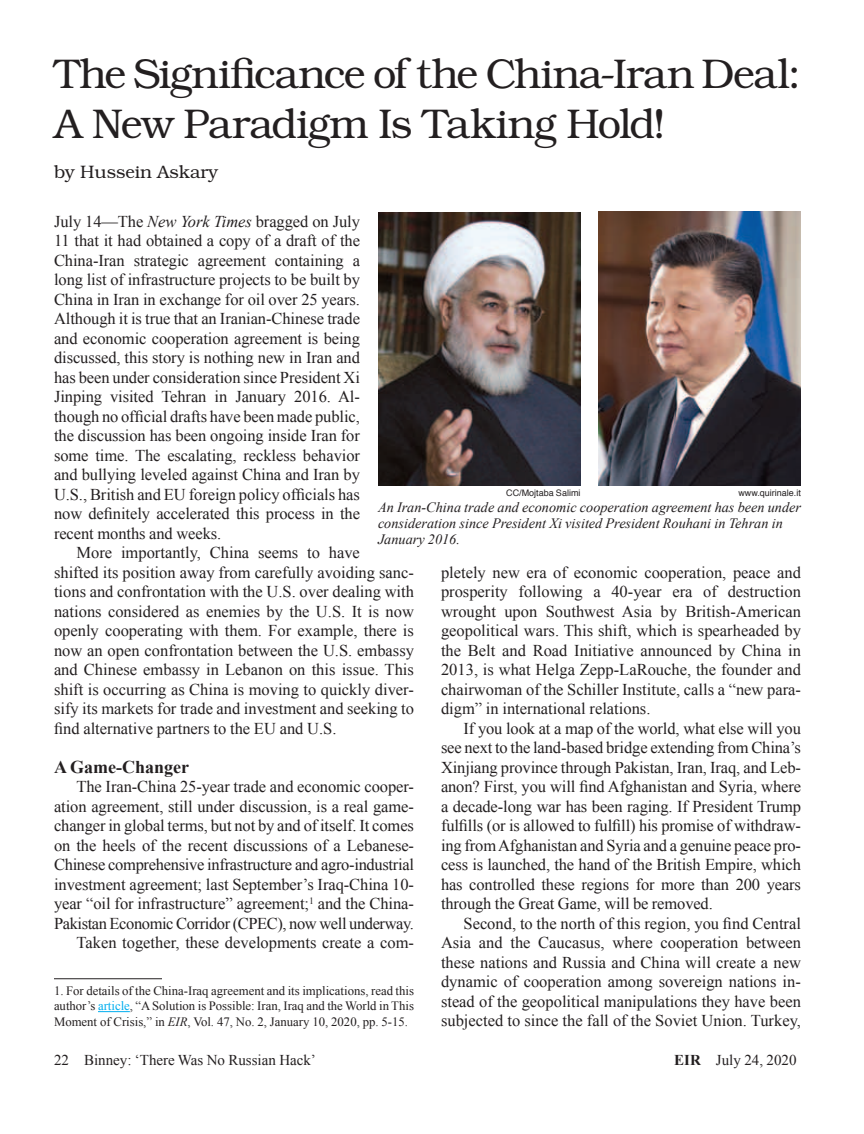
<style>
.page{position:relative;width:864px;height:1134px;background:#fff}
.page>*{position:absolute;margin:0;border:0;box-sizing:border-box;transform-origin:0 0}
.t1{font:300 41.55px/49.5px "Bookman";letter-spacing:-.03em;color:#231f20}
.t2{font:300 18px "Bookman";color:#231f20}
.t3{font:700 18px "Times New Roman";color:#231f20}
.t4{font:16.5px/19.5px "Times New Roman";color:#231f20;text-align:justify}
.t5{font:15px "Times New Roman";color:#231f20}
.t6{font:italic 14.25px/15.8px "Times New Roman";color:#231f20}
.t7{font:12.75px/15.8px "Times New Roman";color:#231f20;text-align:justify}
.t8{font:9px "Helvetica";color:#231f20}
.s1{font-style:italic}
.s2{color:#00aeef}
.s3{font-weight:700}
</style>
<div class="page">
<hr style="left:54px;top:978px;width:108px;height:1px;background:#231f20">
<hr style="left:98px;top:1011px;width:32px;height:1px;background:#00aeef">
<img style="left:378px;top:213px;width:202px;height:272px">
<img style="left:598px;top:212px;width:203px;height:273px">
<h1 class="t1" style="left:54px;top:49px;width:749px">The Significance of the China-Iran Deal:<br>A New Paradigm Is Taking Hold!</h1>
<p class="t2" style="left:54px;top:161px;width:166px">by Hussein Askary</p>
<p class="t4" style="left:54px;top:211px;width:308px">July 14—The <span class="s1">New York Times</span> bragged on July 11 that it had obtained a copy of a draft of the China-Iran strategic agreement containing a long list of infrastructure projects to be built by China in Iran in exchange for oil over 25 years.<br>Although it is true that an Iranian-Chinese trade and economic cooperation agreement is being discussed, this story is nothing new in Iran and has been under consideration since President Xi Jinping visited Tehran in January 2016. Al&shy;though no official drafts have been made public, the discussion has been ongoing inside Iran for some time. The escalating, reckless behavior and bullying leveled against China and Iran by U.S., British and EU foreign policy officials has now definitely accelerated this process in the recent months and weeks.</p>
<p class="t4" style="left:54px;top:543px;width:362px;text-align:left;text-indent:23px">More importantly, China seems to have<br>shifted its position away from carefully avoiding sanc&shy;tions and confrontation with the U.S. over dealing with nations considered as enemies by the U.S. It is now openly cooperating with them. For example, there is now an open confrontation between the U.S. embassy and Chinese embassy in Lebanon on this issue. This shift is occurring as China is moving to quickly diver&shy;sify its markets for trade and investment and seeking to find alternative partners to the EU and U.S.</p>
<p class="t3" style="left:54px;top:754px;width:137px">A Game-Changer</p>
<p class="t4" style="left:54px;top:776px;width:362px;text-align:right">The Iran-China 25-year trade and economic cooper&shy;ation agreement, still under discussion, is a real game&shy;changer in global terms, but not by and of itself. It comes on the heels of the recent discussions of a Lebanese-Chinese comprehensive infrastructure and agro-industrial investment agreement; last September’s Iraq-China 10- year “oil for infrastructure” agreement;<sup>1</sup> and the China-Pakistan Economic Corridor (CPEC), now well underway.<br>Taken together, these developments create a com-</p>
<p class="t7" style="left:54px;top:982px;width:361px">1. For details of the China-Iraq agreement and its implications, read this author’s <span class="s2">article</span>, “A Solution is Possible: Iran, Iraq and the World in This Moment of Crisis,” in <span class="s1">EIR</span>, Vol. 47, No. 2, January 10, 2020, pp. 5-15.</p>
<p class="t8" style="left:506px;top:486px;width:76px">CC/Mojtaba Salimi</p>
<p class="t6" style="left:378px;top:499px;width:425px">An Iran-China trade and economic cooperation agreement has been under consideration since President Xi visited President Rouhani in Tehran in<br>January 2016.</p>
<p class="t8" style="left:738px;top:486px;width:64px">www.quirinale.it</p>
<p class="t4" style="left:441px;top:562px;width:362px">pletely new era of economic cooperation, peace and prosperity following a 40-year era of destruction wrought upon Southwest Asia by British-American geopolitical wars. This shift, which is spearheaded by the Belt and Road Initiative announced by China in 2013, is what Helga Zepp-LaRouche, the founder and chairwoman of the Schiller Institute, calls a “new para&shy;digm” in international relations.</p>
<p class="t4" style="left:441px;top:718px;width:362px;text-indent:23px">If you look at a map of the world, what else will you see next to the land-based bridge extending from China’s Xinjiang province through Pakistan, Iran, Iraq, and Leb&shy;anon? First, you will find Afghanistan and Syria, where a decade-long war has been raging. If President Trump fulfills (or is allowed to fulfill) his promise of withdraw&shy;ing from Afghanistan and Syria and a genuine peace pro&shy;cess is launched, the hand of the British Empire, which has controlled these regions for more than 200 years through the Great Game, will be removed.</p>
<p class="t4" style="left:441px;top:913px;width:362px;text-indent:23px">Second, to the north of this region, you find Central Asia and the Caucasus, where cooperation between these nations and Russia and China will create a new dynamic of cooperation among sovereign nations in&shy;stead of the geopolitical manipulations they have been subjected to since the fall of the Soviet Union. Turkey,</p>
<p class="t5" style="left:54px;top:1050px;width:263px">22 Binney: ‘There Was No Russian Hack’</p>
<p class="t5" style="left:674px;top:1050px;width:124px"><span class="s3">EIR</span> July 24, 2020</p>
</div>
